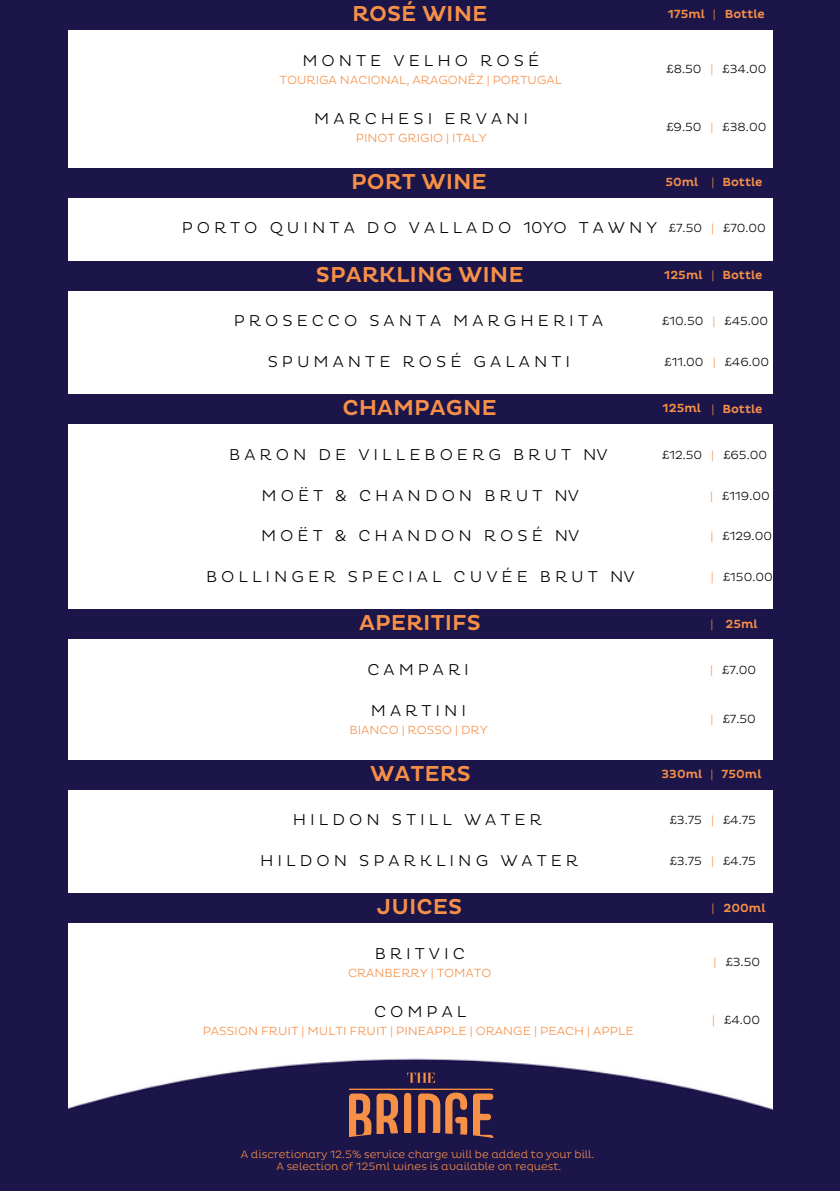
<style>
.page{position:relative;width:840px;height:1191px;background:#fff}
.page>*{position:absolute;margin:0;border:0;box-sizing:border-box;transform-origin:0 0}
.t1{font:500 22px "Pluto";color:#f79047}
.t2{font:300 16px "Pluto";letter-spacing:.25em;color:#000}
.t3{font:300 12px "Pluto";color:#f79047}
.t4{font:300 12px "Pluto";color:#000}
.t5{font:500 12px "Pluto";color:#f79047}
.t6{font:300 10.8px/12.6px "Pluto";color:#f79047;text-align:center}
.s1{font-weight:300}
.s2{color:#f79047}
.s3{font-size:12px}
.s4{font-size:12px;color:#f79047}
</style>
<div class="page">
<div style="left:0;top:168px;width:839px;height:30px;background:#1c154a"></div>
<div style="left:0;top:261px;width:839px;height:30px;background:#1c154a"></div>
<div style="left:0;top:394px;width:839px;height:30px;background:#1c154a"></div>
<div style="left:1px;top:609px;width:839px;height:30px;background:#1c154a"></div>
<div style="left:0;top:760px;width:838px;height:30px;background:#1c154a"></div>
<div style="left:0;top:893px;width:839px;height:30px;background:#1c154a"></div>
<div style="left:1px;top:0;width:839px;height:30px;background:#1c154a"></div>
<img style="left:68px;top:1058px;width:705px;height:91px">
<svg style="left:336px;top:1072px;width:175px;height:77px;background:#553549"></svg>
<div style="left:0;top:1149px;width:840px;height:42px;background:#1c154a"></div>
<div style="left:773px;top:0;width:67px;height:1191px;background:#1c154a"></div>
<div style="left:0;top:0;width:68px;height:1191px;background:#1c154a"></div>
<h1 class="t1" style="left:352px;top:1px;width:137px">ROSÉ WINE</h1>
<p class="t5" style="left:668px;top:7px;width:99px">175ml <span class="s1">|</span> Bottle</p>
<p class="t2" style="left:302px;top:51px;width:238px">MONTE VELHO ROSÉ</p>
<p class="t3" style="left:280px;top:73px;width:284px">TOURIGA NACIONAL, ARAGONÊZ | PORTUGAL</p>
<p class="t2" style="left:314px;top:109px;width:215px">MARCHESI ERVANI</p>
<p class="t3" style="left:356px;top:131px;width:132px">PINOT GRIGIO | ITALY</p>
<p class="t4" style="left:667px;top:62px;width:102px">£8.50 <span class="s2">|</span> £34.00</p>
<p class="t4" style="left:666px;top:120px;width:101px">£9.50 <span class="s2">|</span> £38.00</p>
<h1 class="t1" style="left:351px;top:169px;width:137px">PORT WINE</h1>
<p class="t5" style="left:665px;top:175px;width:99px">50ml <span class="s1">|</span> Bottle</p>
<p class="t2" style="left:182px;top:219px;width:586px">PORTO QUINTA DO VALLADO 10YO TAWNY <span class="s3">£7.50</span> <span class="s4">|</span> <span class="s3">£70.00</span></p>
<h1 class="t1" style="left:316px;top:262px;width:209px">SPARKLING WINE</h1>
<p class="t5" style="left:664px;top:268px;width:52px">125ml <span class="s1">|</span></p>
<h2 class="t5" style="left:722px;top:268px;width:42px">Bottle</h2>
<p class="t2" style="left:234px;top:312px;width:371px">PROSECCO SANTA MARGHERITA</p>
<p class="t4" style="left:662px;top:314px;width:108px">£10.50 <span class="s2">|</span> £45.00</p>
<p class="t2" style="left:268px;top:352px;width:304px">SPUMANTE ROSÉ GALANTI</p>
<p class="t4" style="left:664px;top:355px;width:106px">£11.00 <span class="s2">|</span> £46.00</p>
<h1 class="t1" style="left:342px;top:395px;width:156px">CHAMPAGNE</h1>
<p class="t5" style="left:663px;top:402px;width:101px">125ml <span class="s1">|</span> Bottle</p>
<p class="t2" style="left:229px;top:445px;width:380px">BARON DE VILLEBOERG BRUT NV</p>
<p class="t4" style="left:662px;top:448px;width:107px">£12.50 <span class="s2">|</span> £65.00</p>
<p class="t2" style="left:262px;top:486px;width:319px">MOËT &amp; CHANDON BRUT NV</p>
<p class="t4" style="left:710px;top:488px;width:61px"><span class="s2">|</span> £119.00</p>
<p class="t2" style="left:261px;top:526px;width:320px">MOËT &amp; CHANDON ROSÉ NV</p>
<p class="t4" style="left:711px;top:529px;width:63px"><span class="s2">|</span> £129.00</p>
<p class="t2" style="left:206px;top:567px;width:430px">BOLLINGER SPECIAL CUVÉE BRUT NV</p>
<p class="t4" style="left:711px;top:570px;width:63px"><span class="s2">|</span> £150.00</p>
<p class="t1" style="left:359px;top:610px;width:123px">APERITIFS</p>
<p class="t5" style="left:711px;top:617px;width:49px"><span class="s1">|</span> 25ml</p>
<p class="t2" style="left:367px;top:660px;width:103px">CAMPARI</p>
<p class="t4" style="left:710px;top:663px;width:48px"><span class="s2">|</span> £7.00</p>
<p class="t2" style="left:371px;top:701px;width:97px">MARTINI</p>
<p class="t3" style="left:349px;top:723px;width:140px">BIANCO | ROSSO | DRY</p>
<h2 class="t4" style="left:711px;top:712px;width:47px"><span class="s2">|</span> £7.50</h2>
<h1 class="t1" style="left:370px;top:761px;width:102px">WATERS</h1>
<p class="t5" style="left:662px;top:767px;width:101px">330ml <span class="s1">|</span> 750ml</p>
<p class="t2" style="left:293px;top:811px;width:250px">HILDON STILL WATER</p>
<h2 class="t4" style="left:670px;top:813px;width:88px">£3.75 <span class="s2">|</span> £4.75</h2>
<p class="t2" style="left:260px;top:851px;width:320px">HILDON SPARKLING WATER</p>
<p class="t4" style="left:670px;top:854px;width:88px">£3.75 <span class="s2">|</span> £4.75</p>
<p class="t1" style="left:377px;top:894px;width:87px">JUICES</p>
<p class="t3" style="left:711px;top:901px;width:4px">|</p>
<p class="t5" style="left:724px;top:901px;width:44px">200ml</p>
<p class="t2" style="left:375px;top:944px;width:91px">BRITVIC</p>
<p class="t3" style="left:348px;top:966px;width:145px">CRANBERRY | TOMATO</p>
<p class="t2" style="left:374px;top:1002px;width:94px">COMPAL</p>
<p class="t3" style="left:203px;top:1024px;width:433px">PASSION FRUIT | MULTI FRUIT | PINEAPPLE | ORANGE | PEACH | APPLE</p>
<p class="t6" style="left:241px;top:1148px;width:355px">A discretionary 12.5% service charge will be added to your bill.<br>A selection of 125ml wines is available on request.</p>
<p class="t4" style="left:714px;top:955px;width:48px"><span class="s2">|</span> £3.50</p>
<p class="t4" style="left:712px;top:1013px;width:50px"><span class="s2">|</span> £4.00</p>
</div>
